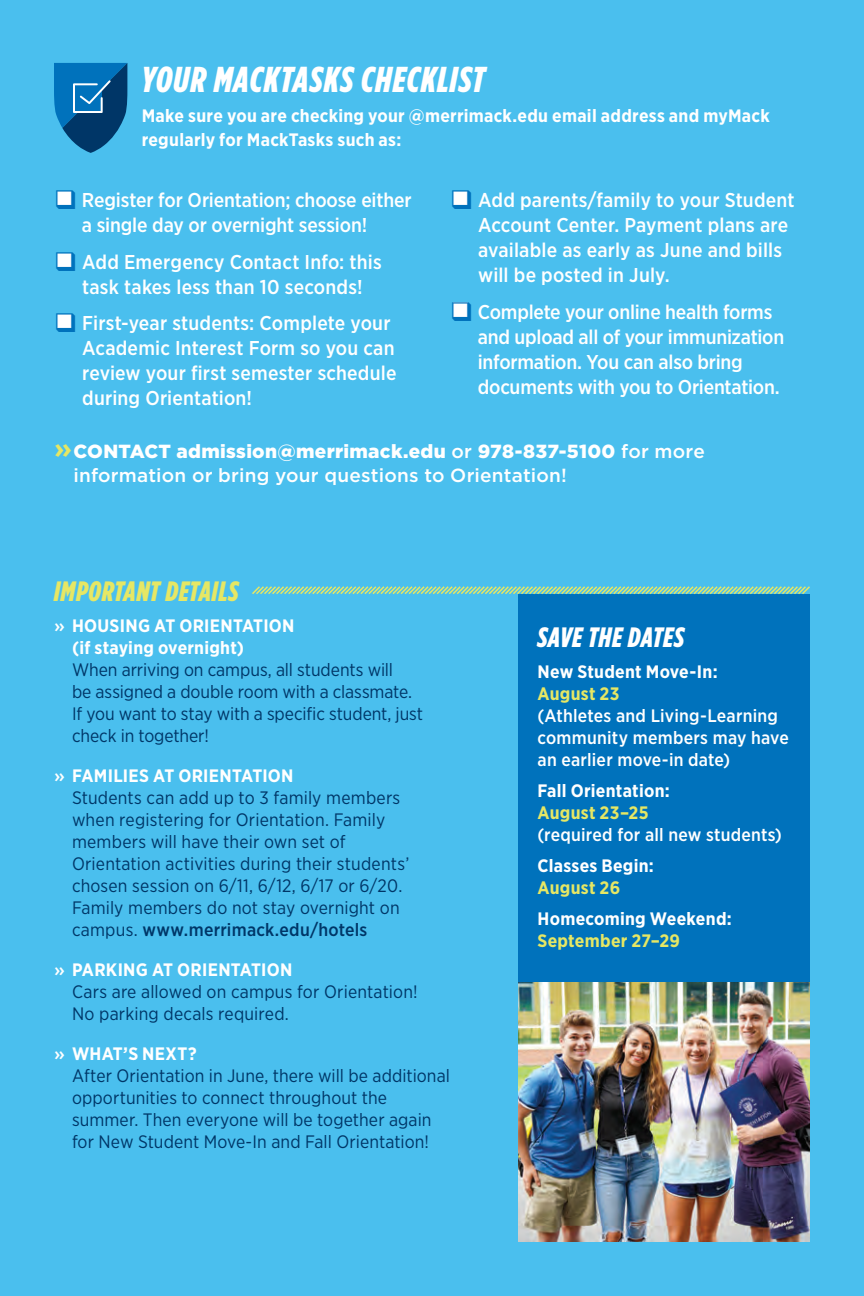
<style>
.page{position:relative;width:864px;height:1296px;background:#4abfee}
.page>*{position:absolute;margin:0;border:0;box-sizing:border-box;transform-origin:0 0}
.Head_A{font:italic 900 36px "Gotham Condensed";letter-spacing:.03em;color:#fff}
.t1{font:italic 900 28px "Gotham Condensed";letter-spacing:.025em;color:#e6e764}
.t2{font:italic 900 28px "Gotham Condensed";letter-spacing:.015em;color:#fff}
.Schedule_Text-Text{font:500 20px/25px "Gotham Narrow";color:#fff}
.Majors_Header{font:500 19px/24px "Gotham";letter-spacing:.01em;color:#fff}
.t3{font:18px/22px "Gotham Narrow";letter-spacing:.005em;color:#003667}
.Schedule_Text-Text-2{font:500 18px/22px "Gotham Narrow";letter-spacing:.015em;color:#fff}
.Schedule_Text-Text-3{font:700 18px/22px "Gotham Narrow";letter-spacing:.015em;color:#fff}
.s1{color:#0072bc}
.s2{font-weight:700;font-size:28px;color:#e6e764}
.s3{font-weight:900}
.s4{font-family:"Gotham";font-weight:500;color:#fff}
.s5{font-weight:700;color:#fff}
.s6{font-weight:500}
.s7{font-weight:700}
.s8{font-weight:700;color:#e6e764}
.s9{color:#e6e764}
</style>
<div class="page">
<div style="left:57px;top:191px;width:15px;height:15px;background:#fff"></div>
<div style="left:453px;top:191px;width:15px;height:15px;background:#fff"></div>
<div style="left:453px;top:302px;width:15px;height:15px;background:#fff"></div>
<div style="left:57px;top:253px;width:15px;height:15px;background:#fff"></div>
<div style="left:57px;top:314px;width:15px;height:15px;background:#fff"></div>
<div style="left:518px;top:594px;width:292px;height:648px;background:#0072bc"></div>
<svg style="left:252px;top:586px;width:558px;height:9px"></svg>
<svg style="left:54px;top:63px;width:73px;height:90px"></svg>
<img style="left:518px;top:982px;width:292px;height:260px">
<p class="Head_A" style="left:141px;top:58px;width:345px">YOUR MACKTASKS CHECKLIST</p>
<p class="Schedule_Text-Text-3" style="left:142px;top:104px;width:630px;line-height:24px">Make sure you are checking your @merrimack.edu email address and myMack regularly for MackTasks such as:</p>
<p class="Schedule_Text-Text" style="left:82px;top:187px;width:331px;text-indent:-28px"><span class="s1">❑</span> Register for Orientation; choose either a single day or overnight session!</p>
<p class="Schedule_Text-Text" style="left:54px;top:249px;width:329px;text-align:center"><span class="s1">❑</span> Add Emergency Contact Info: this task takes less than 10 seconds!</p>
<p class="Schedule_Text-Text" style="left:82px;top:311px;width:316px;text-indent:-28px"><span class="s1">❑</span> First-year students: Complete your<br>Academic Interest Form so you can review your first semester schedule during Orientation!</p>
<p class="Schedule_Text-Text" style="left:478px;top:187px;width:318px;text-indent:-28px"><span class="s1">❑</span> Add parents/family to your Student<br>Account Center. Payment plans are available as early as June and bills will be posted in July.</p>
<p class="Schedule_Text-Text" style="left:478px;top:299px;width:308px;text-indent:-28px"><span class="s1">❑</span> Complete your online health forms and upload all of your immunization information. You can also bring documents with you to Orientation.</p>
<p class="Majors_Header" style="left:73px;top:439px;width:633px;text-indent:-19px"><span class="s2">»</span><span class="s3">CONTACT admission@merrimack.edu</span> or <span class="s3">978-837-5100</span> for more information or bring your questions to Orientation!</p>
<p class="t1" style="left:54px;top:574px;width:186px">IMPORTANT DETAILS</p>
<p class="t3" style="left:72px;top:614px;width:353px;text-indent:-18px"><span class="s4">»</span> <span class="s5">HOUSING AT ORIENTATION<br>(if staying overnight)<br></span>When arriving on campus, all students will<br>be assigned a double room with a classmate.<br>If you want to stay with a specific student, just check in together!</p>
<p class="t3" style="left:72px;top:764px;width:339px;text-indent:-18px"><span class="s4">»</span> <span class="s5">FAMILIES AT ORIENTATION<br></span>Students can add up to 3 family members when registering for Orientation. Family members will have their own set of Orientation activities during their students’ chosen session on 6/11, 6/12, 6/17 or 6/20.<br>Family members do not stay overnight on campus. <span class="s6">www.merrimack.edu/hotels</span></p>
<p class="t3" style="left:72px;top:958px;width:347px;text-indent:-18px"><span class="s4">»</span> <span class="s5">PARKING AT ORIENTATION<br></span>Cars are allowed on campus for Orientation!<br>No parking decals required.</p>
<p class="t3" style="left:72px;top:1042px;width:380px;text-indent:-18px"><span class="s4">»</span> <span class="s5">WHAT’S NEXT?<br></span>After Orientation in June, there will be additional opportunities to connect throughout the summer. Then everyone will be together again for New Student Move-In and Fall Orientation!</p>
<p class="t2" style="left:537px;top:621px;width:148px">SAVE THE DATES</p>
<p class="Schedule_Text-Text-2" style="left:537px;top:661px;width:253px"><span class="s7">New Student Move-In:<br></span><span class="s8">August 23<br></span>(Athletes and Living-Learning community members may have an earlier move-in date)</p>
<p class="Schedule_Text-Text-2" style="left:537px;top:780px;width:246px"><span class="s7">Fall Orientation:<br></span><span class="s8">August 23–25<br></span>(required for all new students)</p>
<p class="Schedule_Text-Text-3" style="left:537px;top:855px;width:118px">Classes Begin:<br><span class="s9">August 26</span></p>
<p class="Schedule_Text-Text-3" style="left:537px;top:908px;width:196px">Homecoming Weekend:<br><span class="s9">September 27–29</span></p>
</div>
